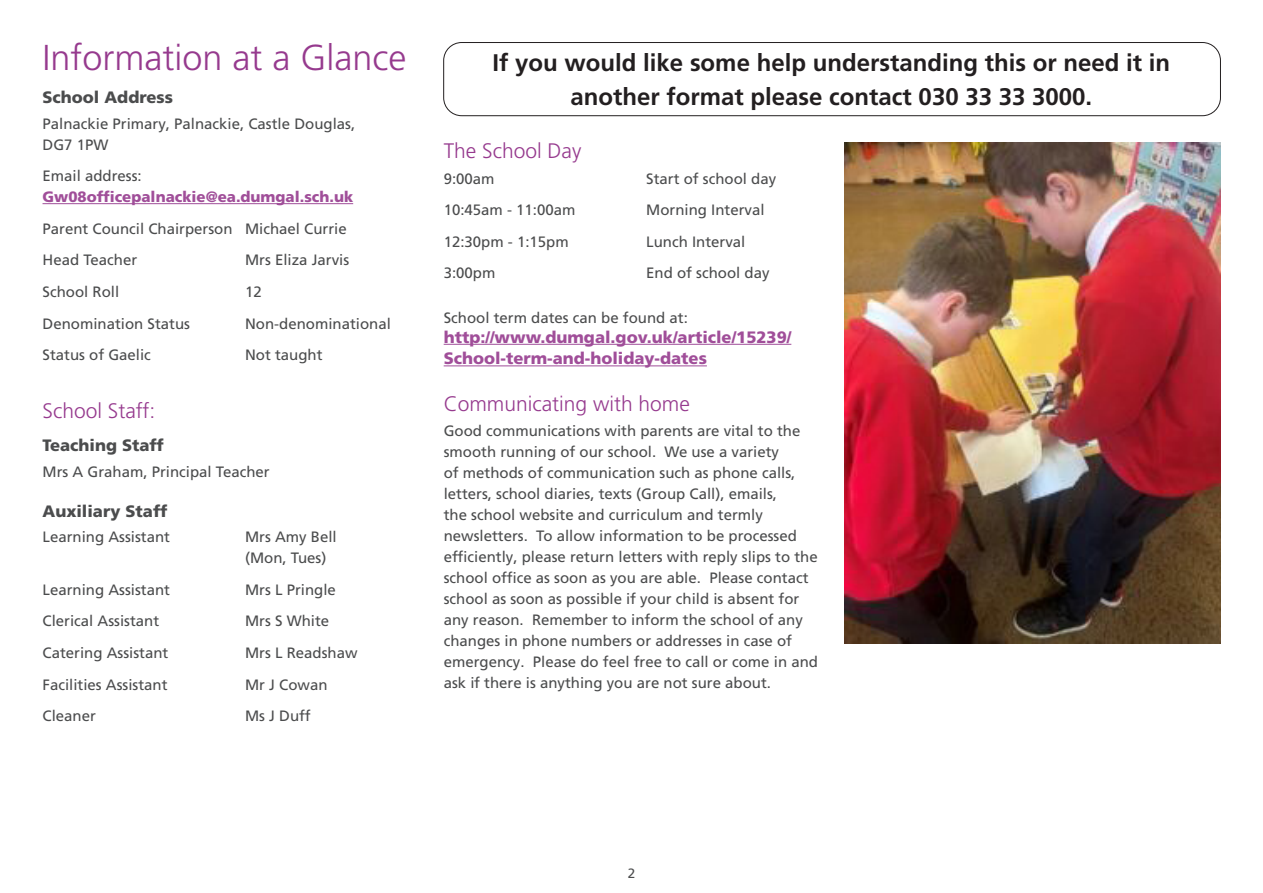
<style>
.page{position:relative;width:1263px;height:893px;background:#fff}
.page>*{position:absolute;margin:0;border:0;box-sizing:border-box;transform-origin:0 0}
.t1{font:300 36px "Frutiger LT Pro";color:#963a8e}
.t2{font:700 24px/34.5px "Frutiger LT Pro";color:#231f20;text-align:center}
.t3{font:300 21px "Frutiger LT Pro";color:#963a8e}
.t4{font:900 16.5px/21.6px "Frutiger LT Pro";color:#a04e99}
.Sub_heading_1{font:900 16.5px "Frutiger LT Pro";color:#4b4c4d}
.Body{font:15px/21px "Frutiger LT Pro";color:#4b4c4d}
.Body-2{font:900 15px/21px "Frutiger LT Pro";color:#a04e99}
.t5{font:13.5px "Frutiger LT Pro";color:#4b4c4d}
.s1{font-weight:400;color:#4b4c4d}
</style>
<div class="page">
<img style="left:845px;top:143px;width:376px;height:501px">
<hr style="left:43px;top:203px;width:310px;height:1px;background:#a04e99">
<hr style="left:444px;top:344px;width:347px;height:1px;background:#a04e99">
<hr style="left:444px;top:366px;width:263px;height:1px;background:#a04e99">
<div style="left:443px;top:42px;width:778px;height:74px;border:1px solid #231f20;border-radius:18px"></div>
<h2 class="t1" style="left:43px;top:36px;width:365px">Information at a Glance</h2>
<h3 class="Sub_heading_1" style="left:43px;top:88px;width:132px">School Address</h3>
<p class="Body" style="left:43px;top:113px;width:314px">Palnackie Primary, Palnackie, Castle Douglas,<br>DG7 1PW</p>
<p class="Body-2" style="left:43px;top:165px;width:312px"><span class="s1">Email address:<br></span>Gw08officepalnackie@ea.dumgal.sch.uk</p>
<p class="Body" style="left:43px;top:218px;width:306px">Parent Council Chairperson Michael Currie</p>
<p class="Body" style="left:43px;top:250px;width:96px">Head Teacher</p>
<p class="Body" style="left:245px;top:250px;width:106px">Mrs Eliza Jarvis</p>
<p class="Body" style="left:43px;top:281px;width:78px">School Roll</p>
<p class="Body" style="left:245px;top:281px;width:18px">12</p>
<p class="Body" style="left:43px;top:313px;width:149px">Denomination Status</p>
<p class="Body" style="left:245px;top:313px;width:147px">Non-denominational</p>
<p class="Body" style="left:43px;top:345px;width:110px">Status of Gaelic</p>
<p class="Body" style="left:245px;top:345px;width:79px">Not taught</p>
<h2 class="t3" style="left:43px;top:398px;width:114px">School Staff:</h2>
<h3 class="Sub_heading_1" style="left:43px;top:436px;width:123px">Teaching Staff</h3>
<p class="Body" style="left:43px;top:461px;width:229px">Mrs A Graham, Principal Teacher</p>
<h3 class="Sub_heading_1" style="left:43px;top:501px;width:126px">Auxiliary Staff</h3>
<p class="Body" style="left:43px;top:526px;width:129px">Learning Assistant</p>
<p class="Body" style="left:245px;top:526px;width:93px">Mrs Amy Bell (Mon, Tues)</p>
<p class="Body" style="left:43px;top:579px;width:129px">Learning Assistant</p>
<p class="Body" style="left:245px;top:579px;width:92px">Mrs L Pringle</p>
<p class="Body" style="left:43px;top:611px;width:118px">Clerical Assistant</p>
<p class="Body" style="left:245px;top:611px;width:86px">Mrs S White</p>
<p class="Body" style="left:43px;top:642px;width:127px">Catering Assistant</p>
<p class="Body" style="left:245px;top:642px;width:114px">Mrs L Readshaw</p>
<p class="Body" style="left:43px;top:674px;width:127px">Facilities Assistant</p>
<p class="Body" style="left:245px;top:674px;width:84px">Mr J Cowan</p>
<p class="Body" style="left:43px;top:706px;width:55px">Cleaner</p>
<p class="Body" style="left:245px;top:706px;width:67px">Ms J Duff</p>
<p class="t2" style="left:493px;top:45px;width:679px">If you would like some help understanding this or need it in another format please contact 030 33 33 3000.</p>
<h2 class="t3" style="left:444px;top:139px;width:139px">The School Day</h2>
<p class="Body" style="left:444px;top:168px;width:52px">9:00am</p>
<p class="Body" style="left:646px;top:168px;width:132px">Start of school day</p>
<p class="Body" style="left:444px;top:200px;width:133px">10:45am - 11:00am</p>
<p class="Body" style="left:646px;top:200px;width:120px">Morning Interval</p>
<p class="Body" style="left:444px;top:231px;width:127px">12:30pm - 1:15pm</p>
<p class="Body" style="left:646px;top:231px;width:101px">Lunch Interval</p>
<p class="Body" style="left:444px;top:263px;width:53px">3:00pm</p>
<p class="Body" style="left:646px;top:263px;width:125px">End of school day</p>
<p class="Body" style="left:444px;top:307px;width:246px">School term dates can be found at:</p>
<p class="t4" style="left:444px;top:326px;width:349px">http://www.dumgal.gov.uk/article/15239/<br>School-term-and-holiday-dates</p>
<h2 class="t3" style="left:444px;top:391px;width:248px">Communicating with home</h2>
<p class="Body" style="left:444px;top:421px;width:376px">Good communications with parents are vital to the smooth running of our school. We use a variety<br>of methods of communication such as phone calls, letters, school diaries, texts (Group Call), emails,<br>the school website and curriculum and termly newsletters. To allow information to be processed efficiently, please return letters with reply slips to the school office as soon as you are able. Please contact school as soon as possible if your child is absent for any reason. Remember to inform the school of any changes in phone numbers or addresses in case of emergency. Please do feel free to call or come in and ask if there is anything you are not sure about.</p>
<p class="t5" style="left:628px;top:865px;width:9px">2</p>
</div>
